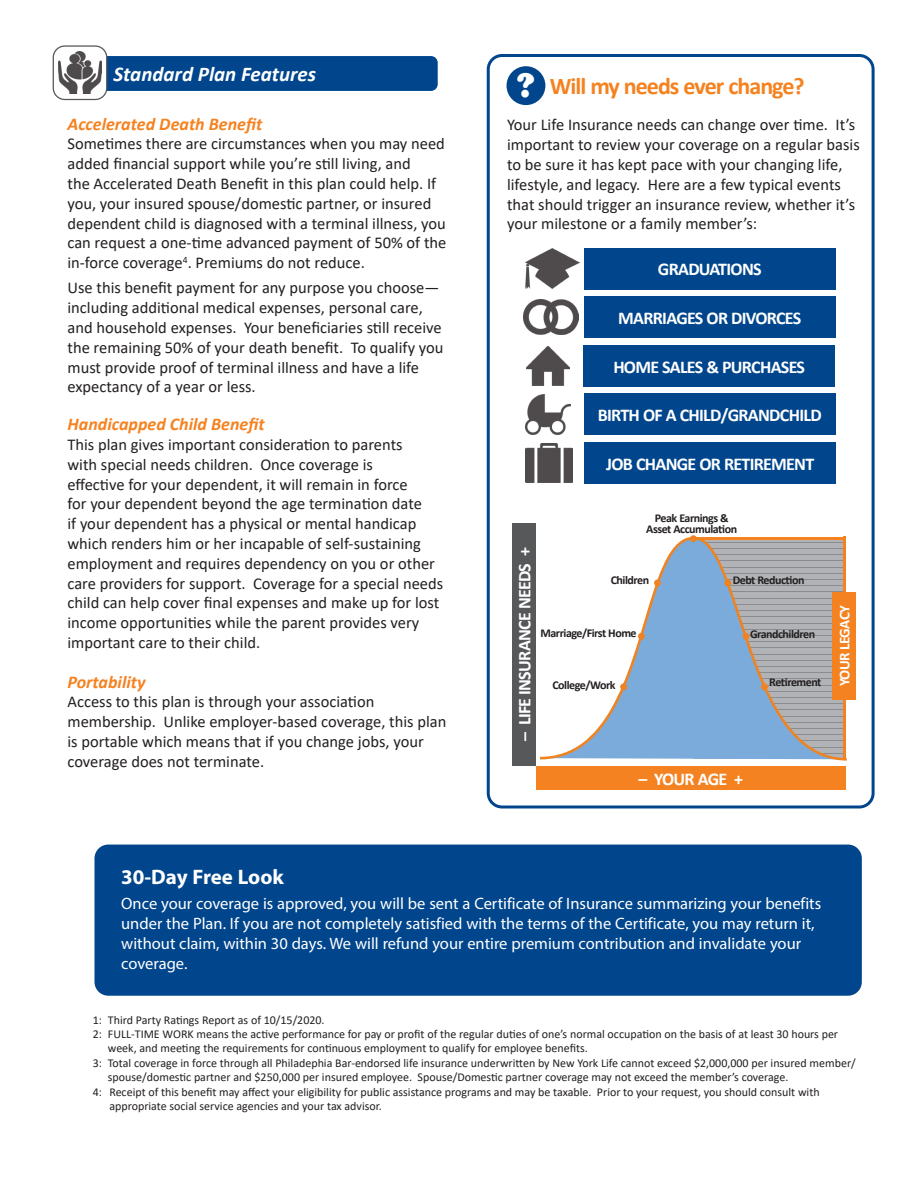
<style>
.page{position:relative;width:918px;height:1188px;background:#fff}
.page>*{position:absolute;margin:0;border:0;box-sizing:border-box;transform-origin:0 0}
.t1{font:900 36px "Cooper";color:#fff}
.SUBHEAD{font:700 24px "Calibri";letter-spacing:-.04em;color:#f58220}
.BODY_COPY{font:italic 700 21px "Calibri";color:#fff}
.SUBHEAD-2{font:700 21px "Myriad Pro";color:#fff}
.SUBHEAD-3{font:700 18px "Calibri";letter-spacing:-.04em;color:#fff}
.BODY_COPY-2{font:italic 700 18px "Calibri";color:#f58220}
.BODY_COPY-3{font:16.5px/19.8px "Calibri";color:#231f20}
.SUBHEAD-4{font:16.5px/19.8px "Myriad Pro";color:#fff}
.SUBHEAD-5{font:700 15px "Calibri";letter-spacing:-.04em;color:#fff}
.t2{font:12px/14.4px "Calibri";color:#231f20}
.SUBHEAD-6{font:700 12px/10.5px "Calibri";letter-spacing:-.04em;color:#231f20;text-align:center}
</style>
<div class="page">
<div style="left:79px;top:56px;width:359px;height:35px;background:#01468c;border-radius:7px"></div>
<div style="left:53px;top:46px;width:54px;height:53px;background:#fff;border-radius:11px"></div>
<div style="left:53px;top:45px;width:54px;height:55px;border:1px solid #57585a;border-radius:11px"></div>
<img style="left:59px;top:52px;width:42px;height:42px">
<div style="left:94px;top:845px;width:768px;height:151px;background:#01468c;border-radius:14px"></div>
<div style="left:487px;top:54px;width:388px;height:754px;border:3px solid #01468c;border-radius:14px"></div>
<svg style="left:540px;top:537px;width:307px;height:224px"></svg>
<div style="left:690px;top:535px;width:7px;height:7px;background:#ef8321;border-radius:50%"></div>
<div style="left:654px;top:579px;width:7px;height:7px;background:#ef8321;border-radius:50%"></div>
<div style="left:724px;top:579px;width:7px;height:7px;background:#ef8321;border-radius:50%"></div>
<div style="left:638px;top:633px;width:7px;height:7px;background:#ef8321;border-radius:50%"></div>
<div style="left:743px;top:633px;width:6px;height:7px;background:#ef8321;border-radius:50%"></div>
<div style="left:620px;top:683px;width:7px;height:7px;background:#ef8321;border-radius:50%"></div>
<div style="left:761px;top:683px;width:7px;height:7px;background:#ef8321;border-radius:50%"></div>
<div style="left:512px;top:523px;width:24px;height:243px;background:#57585a"></div>
<div style="left:536px;top:766px;width:310px;height:24px;background:#f58220"></div>
<img style="left:526px;top:249px;width:54px;height:39px">
<div style="left:584px;top:248px;width:252px;height:41px;background:#01468c"></div>
<img style="left:523px;top:300px;width:56px;height:35px">
<div style="left:584px;top:297px;width:252px;height:41px;background:#01468c"></div>
<img style="left:526px;top:346px;width:43px;height:39px">
<div style="left:583px;top:345px;width:252px;height:41px;background:#01468c"></div>
<img style="left:526px;top:395px;width:45px;height:39px">
<div style="left:584px;top:394px;width:252px;height:41px;background:#01468c"></div>
<img style="left:525px;top:444px;width:48px;height:39px">
<div style="left:584px;top:443px;width:252px;height:41px;background:#01468c"></div>
<div style="left:507px;top:66px;width:38px;height:39px;background:#01468c;border-radius:50%"></div>
<div style="left:832px;top:592px;width:24px;height:108px;background:#f58220"></div>
<p class="BODY_COPY" style="left:113px;top:59px;width:204px">Standard Plan Features</p>
<p class="BODY_COPY-2" style="left:68px;top:111px;width:196px">Accelerated Death Benefit</p>
<p class="BODY_COPY-3" style="left:68px;top:134px;width:380px">Sometimes there are circumstances when you may need added financial support while you’re still living, and<br>the Accelerated Death Benefit in this plan could help. If you, your insured spouse/domestic partner, or insured dependent child is diagnosed with a terminal illness, you can request a one-time advanced payment of 50% of the in-force coverage<sup>4</sup>. Premiums do not reduce.</p>
<p class="BODY_COPY-3" style="left:68px;top:278px;width:378px">Use this benefit payment for any purpose you choose— including additional medical expenses, personal care, and household expenses. Your beneficiaries still receive the remaining 50% of your death benefit. To qualify you must provide proof of terminal illness and have a life expectancy of a year or less.</p>
<p class="BODY_COPY-2" style="left:68px;top:411px;width:199px">Handicapped Child Benefit</p>
<p class="BODY_COPY-3" style="left:68px;top:434px;width:377px">This plan gives important consideration to parents<br>with special needs children. Once coverage is<br>effective for your dependent, it will remain in force<br>for your dependent beyond the age termination date<br>if your dependent has a physical or mental handicap which renders him or her incapable of self-sustaining employment and requires dependency on you or other care providers for support. Coverage for a special needs child can help cover final expenses and make up for lost income opportunities while the parent provides very important care to their child.</p>
<p class="BODY_COPY-2" style="left:68px;top:669px;width:80px">Portability</p>
<p class="BODY_COPY-3" style="left:68px;top:692px;width:380px">Access to this plan is through your association membership. Unlike employer-based coverage, this plan is portable which means that if you change jobs, your coverage does not terminate.</p>
<p class="t1" style="left:517px;top:64px;width:19px">?</p>
<p class="SUBHEAD" style="left:550px;top:69px;width:256px">Will my needs ever change?</p>
<p class="BODY_COPY-3" style="left:507px;top:115px;width:354px">Your Life Insurance needs can change over time. It’s important to review your coverage on a regular basis to be sure it has kept pace with your changing life, lifestyle, and legacy. Here are a few typical events that should trigger an insurance review, whether it’s your milestone or a family member’s:</p>
<p class="SUBHEAD-3" style="left:658px;top:257px;width:105px">GRADUATIONS</p>
<p class="SUBHEAD-3" style="left:618px;top:305px;width:185px">MARRIAGES OR DIVORCES</p>
<p class="SUBHEAD-3" style="left:613px;top:354px;width:193px">HOME SALES &amp; PURCHASES</p>
<p class="SUBHEAD-3" style="left:598px;top:402px;width:225px">BIRTH OF A CHILD/GRANDCHILD</p>
<p class="SUBHEAD-3" style="left:606px;top:451px;width:210px">JOB CHANGE OR RETIREMENT</p>
<p class="SUBHEAD-3" style="left:512px;top:741px;width:195px;rotate:-90deg">– LIFE INSURANCE NEEDS +</p>
<p class="SUBHEAD-6" style="left:646px;top:513px;width:92px">Peak Earnings &amp;<br>Asset Accumulation</p>
<p class="SUBHEAD-6" style="left:611px;top:575px;width:40px">Children</p>
<p class="SUBHEAD-6" style="left:541px;top:628px;width:98px">Marriage/First Home</p>
<p class="SUBHEAD-6" style="left:552px;top:679px;width:65px">College/Work</p>
<p class="SUBHEAD-6" style="left:733px;top:575px;width:73px">Debt Reduction</p>
<p class="SUBHEAD-6" style="left:750px;top:629px;width:67px">Grandchildren</p>
<p class="SUBHEAD-6" style="left:769px;top:676px;width:54px">Retirement</p>
<p class="SUBHEAD-3" style="left:638px;top:766px;width:106px">– YOUR AGE +</p>
<p class="SUBHEAD-5" style="left:834px;top:686px;width:82px;rotate:-90deg">YOUR LEGACY</p>
<p class="SUBHEAD-2" style="left:121px;top:863px;width:164px">30-Day Free Look</p>
<p class="SUBHEAD-4" style="left:121px;top:894px;width:702px">Once your coverage is approved, you will be sent a Certificate of Insurance summarizing your benefits under the Plan. If you are not completely satisfied with the terms of the Certificate, you may return it, without claim, within 30 days. We will refund your entire premium contribution and invalidate your coverage.</p>
<p class="t2" style="left:93px;top:1012px;width:233px">1: Third Party Ratings Report as of 10/15/2020.</p>
<p class="t2" style="left:108px;top:1027px;width:732px;text-indent:-15px">2: FULL-TIME WORK means the active performance for pay or profit of the regular duties of one’s normal occupation on the basis of at least 30 hours per week, and meeting the requirements for continuous employment to qualify for employee benefits.</p>
<p class="t2" style="left:108px;top:1055px;width:749px;text-indent:-15px">3: Total coverage in force through all Philadephia Bar-endorsed life insurance underwritten by New York Life cannot exceed $2,000,000 per insured member/ spouse/domestic partner and $250,000 per insured employee. Spouse/Domestic partner coverage may not exceed the member’s coverage.</p>
<p class="t2" style="left:109px;top:1084px;width:712px;text-indent:-16px">4: Receipt of this benefit may affect your eligibility for public assistance programs and may be taxable. Prior to your request, you should consult with appropriate social service agencies and your tax advisor.</p>
</div>
